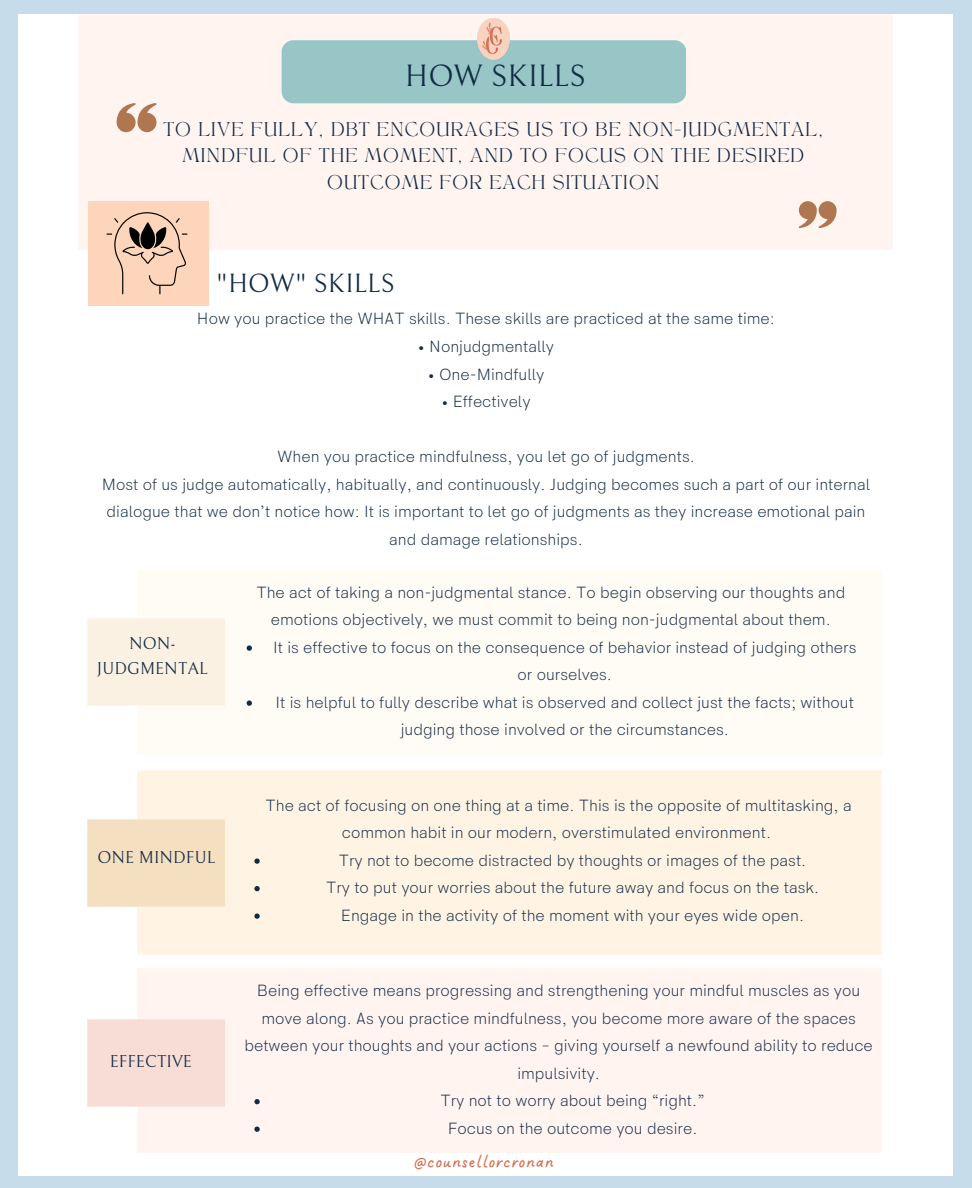
<style>
.page{position:relative;width:972px;height:1188px;background:#c6dceb}
.page>*{position:absolute;margin:0;border:0;box-sizing:border-box;transform-origin:0 0}
.t1{font:30.45px "Bellefair";letter-spacing:.01em;color:#122b44}
.t2{font:26.1px "Bellefair";letter-spacing:.01em;color:#122b44}
.t3{font:17.1px "DO Sans Slanted";color:#d66d50}
.t4{font:16.95px/25.3px "Bellefair";letter-spacing:.01em;color:#122b44;text-align:center}
.t5{font:300 16.35px/27.5px "HK Sentiments";color:#122b44;text-align:center}
.t6{font:13.8px/26.4px "TANAEGEAN";letter-spacing:.085em;color:#122b44;text-align:center}
</style>
<div class="page">
<div style="left:19px;top:14px;width:934px;height:1162px;background:#fff"></div>
<div style="left:78px;top:14px;width:815px;height:236px;background:#fff4f0"></div>
<div style="left:282px;top:40px;width:404px;height:63px;background:#98c6c7;border-radius:12px"></div>
<img style="left:477px;top:19px;width:33px;height:40px">
<svg style="left:117px;top:103px;width:40px;height:29px"></svg>
<svg style="left:798px;top:201px;width:39px;height:27px"></svg>
<div style="left:88px;top:201px;width:121px;height:105px;background:#fcd5ba"></div>
<div style="left:137px;top:570px;width:745px;height:185px;background:#fffbf5"></div>
<div style="left:137px;top:770px;width:745px;height:185px;background:#fff4e4"></div>
<div style="left:137px;top:969px;width:745px;height:184px;background:#fff4f0"></div>
<div style="left:87px;top:619px;width:138px;height:87px;background:#faf1e3"></div>
<div style="left:87px;top:819px;width:138px;height:87px;background:#f4dfc0"></div>
<div style="left:87px;top:1020px;width:138px;height:87px;background:#f8dcd6"></div>
<svg style="left:107px;top:212px;width:80px;height:82px"></svg>
<svg style="left:247px;top:645px;width:5px;height:6px"></svg>
<svg style="left:247px;top:700px;width:5px;height:6px"></svg>
<svg style="left:254px;top:858px;width:6px;height:6px"></svg>
<svg style="left:254px;top:886px;width:6px;height:5px"></svg>
<svg style="left:254px;top:914px;width:6px;height:5px"></svg>
<svg style="left:254px;top:1099px;width:6px;height:5px"></svg>
<svg style="left:254px;top:1127px;width:6px;height:5px"></svg>
<p class="t1" style="left:405px;top:59px;width:182px">HOW SKILLS</p>
<p class="t6" style="left:164px;top:118px;width:661px">TO LIVE FULLY, DBT ENCOURAGES US TO BE NON-JUDGMENTAL,<br>MINDFUL OF THE MOMENT, AND TO FOCUS ON THE DESIRED<br>OUTCOME FOR EACH SITUATION</p>
<p class="t2" style="left:216px;top:269px;width:180px">"HOW" SKILLS</p>
<p class="t5" style="left:197px;top:306px;width:580px">How you practice the WHAT skills. These skills are practiced at the same time:</p>
<p class="t5" style="left:418px;top:333px;width:138px">• Nonjudgmentally</p>
<p class="t5" style="left:428px;top:361px;width:118px">• One-Mindfully</p>
<p class="t5" style="left:441px;top:388px;width:91px">• Effectively</p>
<p class="t5" style="left:277px;top:443px;width:419px">When you practice mindfulness, you let go of judgments.</p>
<p class="t5" style="left:102px;top:471px;width:770px;text-align:left">Most of us judge automatically, habitually, and continuously. Judging becomes such a part of our internal dialogue that we don’t notice how: It is important to let go of judgments as they increase emotional pain</p>
<p class="t5" style="left:389px;top:526px;width:195px">and damage relationships.</p>
<p class="t4" style="left:97px;top:631px;width:113px">NON-<br>JUDGMENTAL</p>
<p class="t4" style="left:97px;top:845px;width:119px">ONE MINDFUL</p>
<p class="t4" style="left:110px;top:1050px;width:84px">EFFECTIVE</p>
<p class="t5" style="left:256px;top:579px;width:590px">The act of taking a non-judgmental stance. To begin observing our thoughts and emotions objectively, we must commit to being non-judgmental about them.</p>
<p class="t5" style="left:273px;top:634px;width:585px">It is effective to focus on the consequence of behavior instead of judging others or ourselves.</p>
<p class="t5" style="left:276px;top:689px;width:580px">It is helpful to fully describe what is observed and collect just the facts; without judging those involved or the circumstances.</p>
<p class="t5" style="left:266px;top:792px;width:588px">The act of focusing on one thing at a time. This is the opposite of multitasking, a common habit in our modern, overstimulated environment.</p>
<p class="t5" style="left:339px;top:847px;width:469px">Try not to become distracted by thoughts or images of the past.</p>
<p class="t5" style="left:326px;top:875px;width:495px">Try to put your worries about the future away and focus on the task.</p>
<p class="t5" style="left:341px;top:902px;width:465px">Engage in the activity of the moment with your eyes wide open.</p>
<p class="t5" style="left:244px;top:978px;width:630px">Being effective means progressing and strengthening your mindful muscles as you move along. As you practice mindfulness, you become more aware of the spaces between your thoughts and your actions – giving yourself a newfound ability to reduce impulsivity.</p>
<p class="t5" style="left:440px;top:1088px;width:266px">Try not to worry about being “right.”</p>
<p class="t5" style="left:448px;top:1115px;width:251px">Focus on the outcome you desire.</p>
<p class="t3" style="left:413px;top:1152px;width:143px">@counsellorcronan</p>
</div>
